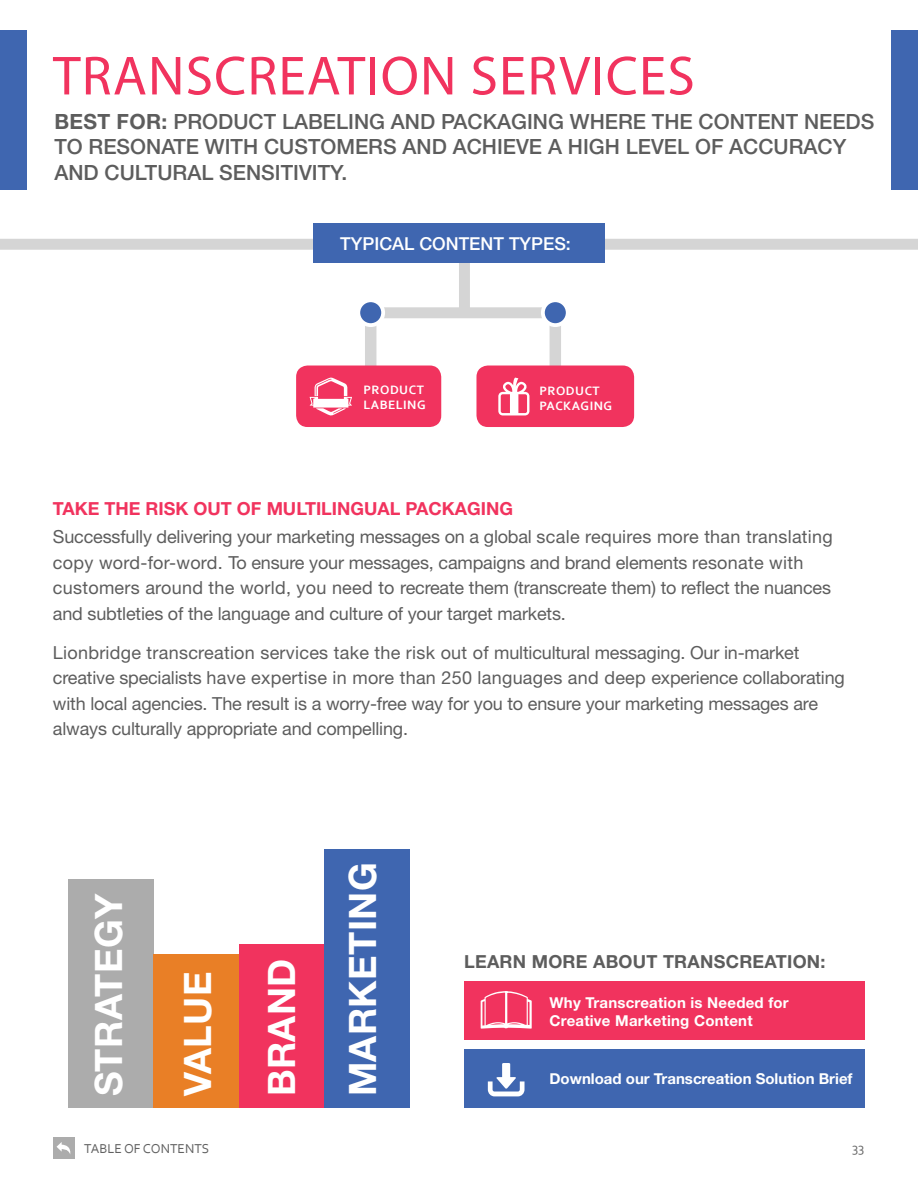
<style>
.page{position:relative;width:918px;height:1188px;background:#fff}
.page>*{position:absolute;margin:0;border:0;box-sizing:border-box;transform-origin:0 0}
.t1{font:55.5px "Myriad Pro";letter-spacing:.02em;color:#f1335e}
.t2{font:700 37.95px/81.2px "Helvetica Neue LT Std";letter-spacing:.01em;color:#fff}
.t3{font:500 21px/25.5px "Helvetica Neue LT Std";color:#5d5d5d}
.t4{font:18px/25.5px "Helvetica Neue LT Std";letter-spacing:-.01em;color:#5d5d5d}
.t5{font:700 18px "Helvetica Neue LT Std";color:#f1335e}
.t6{font:700 18px "Helvetica Neue LT Std";letter-spacing:.015em;color:#5d5d5d}
.t7{font:500 17.85px "Helvetica Neue LT Std";color:#fff}
.t8{font:700 15px/18px "Helvetica Neue LT Std";letter-spacing:.015em;color:#fff}
.t9{font:13.5px "Corbel";color:#616161}
.t10{font:700 12.75px/15.3px "Corbel";letter-spacing:.04em;color:#fff}
.s1{font-weight:700}
</style>
<div class="page">
<div style="left:366px;top:307px;width:191px;height:11px;background:#d5d5d5"></div>
<div style="left:68px;top:880px;width:85px;height:228px;background:#acacac"></div>
<div style="left:153px;top:954px;width:86px;height:154px;background:#e97f26"></div>
<div style="left:239px;top:944px;width:85px;height:164px;background:#f1335e"></div>
<div style="left:324px;top:849px;width:86px;height:259px;background:#3f66b0"></div>
<div style="left:464px;top:981px;width:400px;height:59px;background:#f1335e"></div>
<svg style="left:481px;top:991px;width:51px;height:38px"></svg>
<div style="left:464px;top:1049px;width:400px;height:59px;background:#3f66b0"></div>
<svg style="left:488px;top:1063px;width:37px;height:33px"></svg>
<div style="left:365px;top:308px;width:11px;height:65px;background:#d5d5d5"></div>
<div style="left:358px;top:300px;width:25px;height:25px;background:#3f66b0;border-radius:50%"></div>
<div style="left:356px;top:298px;width:29px;height:29px;border:4px solid #fff;border-radius:50%"></div>
<div style="left:296px;top:366px;width:145px;height:61px;background:#f1335e;border-radius:11px"></div>
<div style="left:550px;top:308px;width:11px;height:65px;background:#d5d5d5"></div>
<div style="left:543px;top:300px;width:25px;height:25px;background:#3f66b0;border-radius:50%"></div>
<div style="left:541px;top:298px;width:29px;height:29px;border:4px solid #fff;border-radius:50%"></div>
<div style="left:476px;top:366px;width:158px;height:61px;background:#f1335e;border-radius:11px"></div>
<svg style="left:310px;top:377px;width:42px;height:39px"></svg>
<svg style="left:498px;top:378px;width:31px;height:37px"></svg>
<div style="left:459px;top:253px;width:11px;height:62px;background:#d5d5d5"></div>
<div style="left:0;top:239px;width:918px;height:11px;background:#d5d5d5"></div>
<div style="left:313px;top:223px;width:292px;height:40px;background:#3f66b0"></div>
<div style="left:0;top:30px;width:27px;height:160px;background:#3f66b0"></div>
<div style="left:891px;top:30px;width:27px;height:160px;background:#3f66b0"></div>
<div style="left:54px;top:1138px;width:21px;height:21px;background:#acacac"></div>
<svg style="left:57px;top:1142px;width:14px;height:12px"></svg>
<h1 class="t1" style="left:53px;top:42px;width:643px">TRANSCREATION SERVICES</h1>
<p class="t3" style="left:54px;top:108px;width:822px"><span class="s1">BEST FOR:</span> PRODUCT LABELING AND PACKAGING WHERE THE CONTENT NEEDS<br>TO RESONATE WITH CUSTOMERS AND ACHIEVE A HIGH LEVEL OF ACCURACY<br>AND CULTURAL SENSITIVITY.</p>
<p class="t7" style="left:340px;top:233px;width:232px">TYPICAL CONTENT TYPES:</p>
<p class="t10" style="left:363px;top:382px;width:64px">PRODUCT<br>LABELING</p>
<p class="t10" style="left:539px;top:382px;width:74px">PRODUCT<br>PACKAGING</p>
<p class="t5" style="left:53px;top:498px;width:462px">TAKE THE RISK OUT OF MULTILINGUAL PACKAGING</p>
<p class="t4" style="left:53px;top:524px;width:781px">Successfully delivering your marketing messages on a global scale requires more than translating copy word-for-word. To ensure your messages, campaigns and brand elements resonate with customers around the world, you need to recreate them (transcreate them) to reflect the nuances and subtleties of the language and culture of your target markets.</p>
<p class="t4" style="left:53px;top:639px;width:793px">Lionbridge transcreation services take the risk out of multicultural messaging. Our in-market creative specialists have expertise in more than 250 languages and deep experience collaborating with local agencies. The result is a worry-free way for you to ensure your marketing messages are always culturally appropriate and compelling.</p>
<h2 class="t2" style="left:67px;top:1096px;width:205px;rotate:-90deg">STRATEGY</h2>
<h2 class="t2" style="left:156px;top:1096px;width:126px;rotate:-90deg">VALUE</h2>
<p class="t9" style="left:84px;top:1140px;width:127px">TABLE OF CONTENTS</p>
<h2 class="t2" style="left:240px;top:1096px;width:235px;rotate:-90deg">BRAND<br>MARKETING</h2>
<p class="t6" style="left:464px;top:951px;width:363px">LEARN MORE ABOUT TRANSCREATION:</p>
<p class="t8" style="left:550px;top:993px;width:241px">Why Transcreation is Needed for<br>Creative Marketing Content</p>
<p class="t8" style="left:550px;top:1069px;width:305px">Download our Transcreation Solution Brief</p>
<p class="t9" style="left:852px;top:1139px;width:14px">33</p>
</div>
